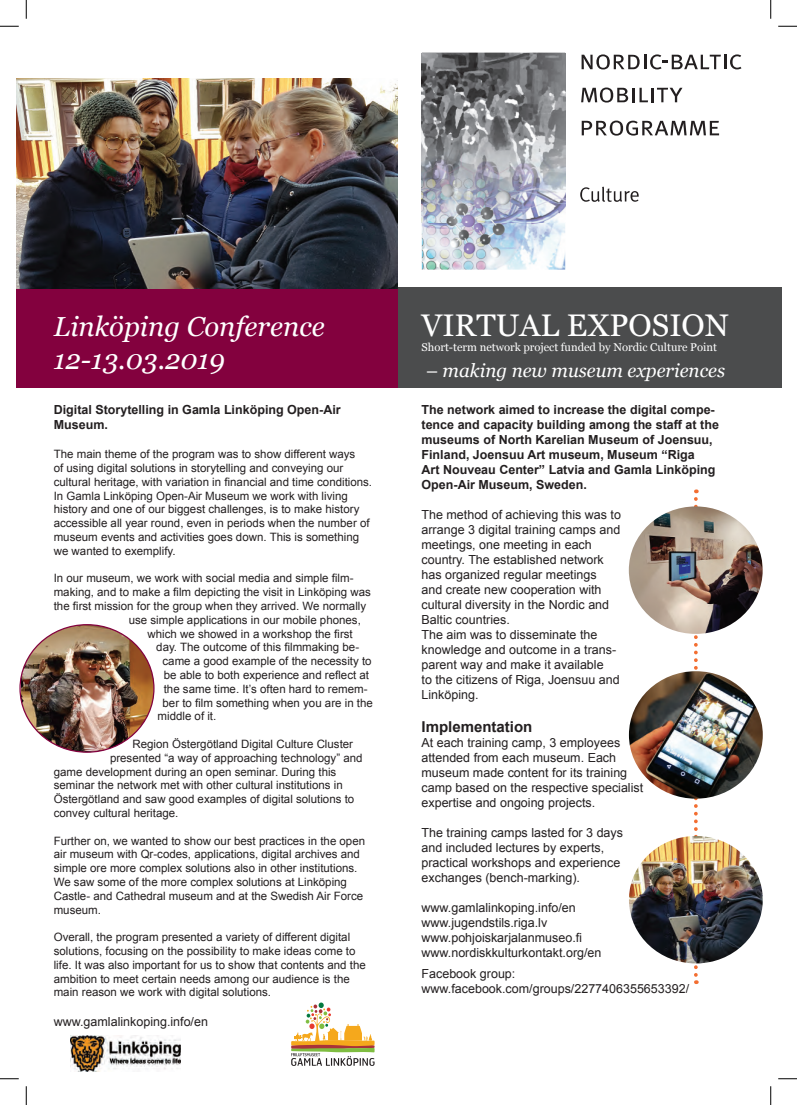
<style>
.page{position:relative;width:797px;height:1105px;background:#fff}
.page>*{position:absolute;margin:0;border:0;box-sizing:border-box;transform-origin:0 0}
.t1{font:31.25px "Georgia";color:#fff}
.t2{font:italic 27.5px/33px "Georgia";color:#fff}
.t3{font:italic 18.75px "Georgia";color:#fff}
.t4{font:700 15px "Arial";color:#231f20}
.t5{font:12.5px/15px "Arial";color:#231f20}
.t6{font:700 12.5px/15px "Arial";color:#231f20}
.t7{font:11.5px/13.8px "Arial";color:#231f20}
.t8{font:11.25px "Georgia";color:#fff}
.s1{font-style:normal}
</style>
<div class="page">
<div style="left:396px;top:287px;width:385px;height:101px;background:#4b4c4d"></div>
<svg style="left:581px;top:54px;width:160px;height:15px"></svg>
<svg style="left:581px;top:88px;width:101px;height:15px"></svg>
<svg style="left:581px;top:121px;width:138px;height:15px"></svg>
<svg style="left:580px;top:187px;width:58px;height:15px"></svg>
<img style="left:422px;top:223px;width:143px;height:47px">
<img style="left:422px;top:54px;width:143px;height:169px">
<svg style="left:694px;top:499px;width:3px;height:485px"></svg>
<img style="left:629px;top:506px;width:133px;height:128px">
<img style="left:629px;top:671px;width:133px;height:128px">
<img style="left:629px;top:836px;width:133px;height:127px">
<div style="left:16px;top:287px;width:381px;height:101px;background:#83013e"></div>
<img style="left:17px;top:79px;width:380px;height:209px">
<img style="left:21px;top:625px;width:133px;height:127px">
<svg style="left:291px;top:1002px;width:83px;height:63px"></svg>
<img style="left:70px;top:1036px;width:110px;height:35px">
<svg style="left:0;top:25px;width:19px;height:2px"></svg>
<svg style="left:778px;top:25px;width:19px;height:2px"></svg>
<svg style="left:0;top:1078px;width:19px;height:1px"></svg>
<svg style="left:778px;top:1078px;width:19px;height:1px"></svg>
<svg style="left:25px;top:0;width:2px;height:19px"></svg>
<svg style="left:25px;top:1086px;width:2px;height:19px"></svg>
<svg style="left:770px;top:0;width:1px;height:19px"></svg>
<svg style="left:770px;top:1086px;width:1px;height:19px"></svg>
<h2 class="t2" style="left:54px;top:311px;width:272px">Linköping Conference<br>12-13.03.2019</h2>
<p class="t6" style="left:54px;top:403px;width:288px">Digital Storytelling in Gamla Linköping Open-Air<br>Museum.</p>
<p class="t7" style="left:54px;top:447px;width:320px">The main theme of the program was to show different ways<br>of using digital solutions in storytelling and conveying our cultural heritage, with variation in financial and time conditions.<br>In Gamla Linköping Open-Air Museum we work with living history and one of our biggest challenges, is to make history accessible all year round, even in periods when the number of museum events and activities goes down. This is something we wanted to exemplify.</p>
<p class="t7" style="left:54px;top:571px;width:301px">In our museum, we work with social media and simple film-</p>
<p class="t7" style="left:54px;top:585px;width:319px">making, and to make a film depicting the visit in Linköping was</p>
<p class="t7" style="left:54px;top:599px;width:314px">the first mission for the group when they arrived. We normally</p>
<p class="t7" style="left:129px;top:613px;width:234px">use simple applications in our mobile phones,</p>
<p class="t7" style="left:147px;top:626px;width:207px">which we showed in a workshop the first</p>
<p class="t7" style="left:156px;top:640px;width:204px">day. The outcome of this filmmaking be-</p>
<p class="t7" style="left:162px;top:654px;width:211px">came a good example of the necessity to</p>
<p class="t7" style="left:164px;top:668px;width:207px">be able to both experience and reflect at</p>
<p class="t7" style="left:164px;top:682px;width:205px">the same time. It’s often hard to remem-</p>
<p class="t7" style="left:162px;top:695px;width:212px">ber to film something when you are in the</p>
<p class="t7" style="left:157px;top:709px;width:60px">middle of it.</p>
<p class="t7" style="left:132px;top:737px;width:222px">Region Östergötland Digital Culture Cluster</p>
<p class="t7" style="left:110px;top:751px;width:254px">presented “a way of approaching technology” and</p>
<p class="t7" style="left:54px;top:764px;width:284px">game development during an open seminar. During this</p>
<p class="t7" style="left:54px;top:778px;width:290px">seminar the network met with other cultural institutions in</p>
<p class="t7" style="left:54px;top:792px;width:302px">Östergötland and saw good examples of digital solutions to</p>
<p class="t7" style="left:54px;top:806px;width:126px">convey cultural heritage.</p>
<p class="t7" style="left:54px;top:833px;width:313px">Further on, we wanted to show our best practices in the open air museum with Qr-codes, applications, digital archives and simple ore more complex solutions also in other institutions.<br>We saw some of the more complex solutions at Linköping Castle- and Cathedral museum and at the Swedish Air Force museum.</p>
<p class="t7" style="left:54px;top:930px;width:313px">Overall, the program presented a variety of different digital solutions, focusing on the possibility to make ideas come to life. It was also important for us to show that contents and the ambition to meet certain needs among our audience is the main reason we work with digital solutions.</p>
<p class="t5" style="left:54px;top:1014px;width:156px">www.gamlalinkoping.info/en</p>
<h1 class="t1" style="left:421px;top:306px;width:309px">VIRTUAL EXPOSION</h1>
<p class="t8" style="left:421px;top:340px;width:297px">Short-term network project funded by Nordic Culture Point</p>
<h3 class="t3" style="left:426px;top:359px;width:300px"><span class="s1">–</span> making new museum experiences</h3>
<p class="t6" style="left:421px;top:402px;width:299px">The network aimed to increase the digital compe&shy;tence and capacity building among the staff at the museums of North Karelian Museum of Joensuu, Finland, Joensuu Art museum, Museum “Riga<br>Art Nouveau Center” Latvia and Gamla Linköping Open-Air Museum, Sweden.</p>
<p class="t5" style="left:421px;top:507px;width:201px">The method of achieving this was to arrange 3 digital training camps and meetings, one meeting in each country. The established network has organized regular meetings<br>and create new cooperation with cultural diversity in the Nordic and<br>Baltic countries.<br>The aim was to disseminate the knowledge and outcome in a trans&shy;parent way and make it available<br>to the citizens of Riga, Joensuu and<br>Linköping.</p>
<h3 class="t4" style="left:421px;top:716px;width:112px">Implementation</h3>
<p class="t5" style="left:421px;top:735px;width:223px">At each training camp, 3 employees attended from each museum. Each museum made content for its training camp based on the respective specialist expertise and ongoing projects.</p>
<p class="t5" style="left:421px;top:825px;width:203px">The training camps lasted for 3 days and included lectures by experts, practical workshops and experience exchanges (bench-marking).</p>
<p class="t5" style="left:421px;top:900px;width:181px">www.gamlalinkoping.info/en www.jugendstils.riga.lv www.pohjoiskarjalanmuseo.fi www.nordiskkulturkontakt.org/en</p>
<p class="t5" style="left:421px;top:966px;width:269px">Facebook group: www.facebook.com/groups/2277406355653392/</p>
</div>
